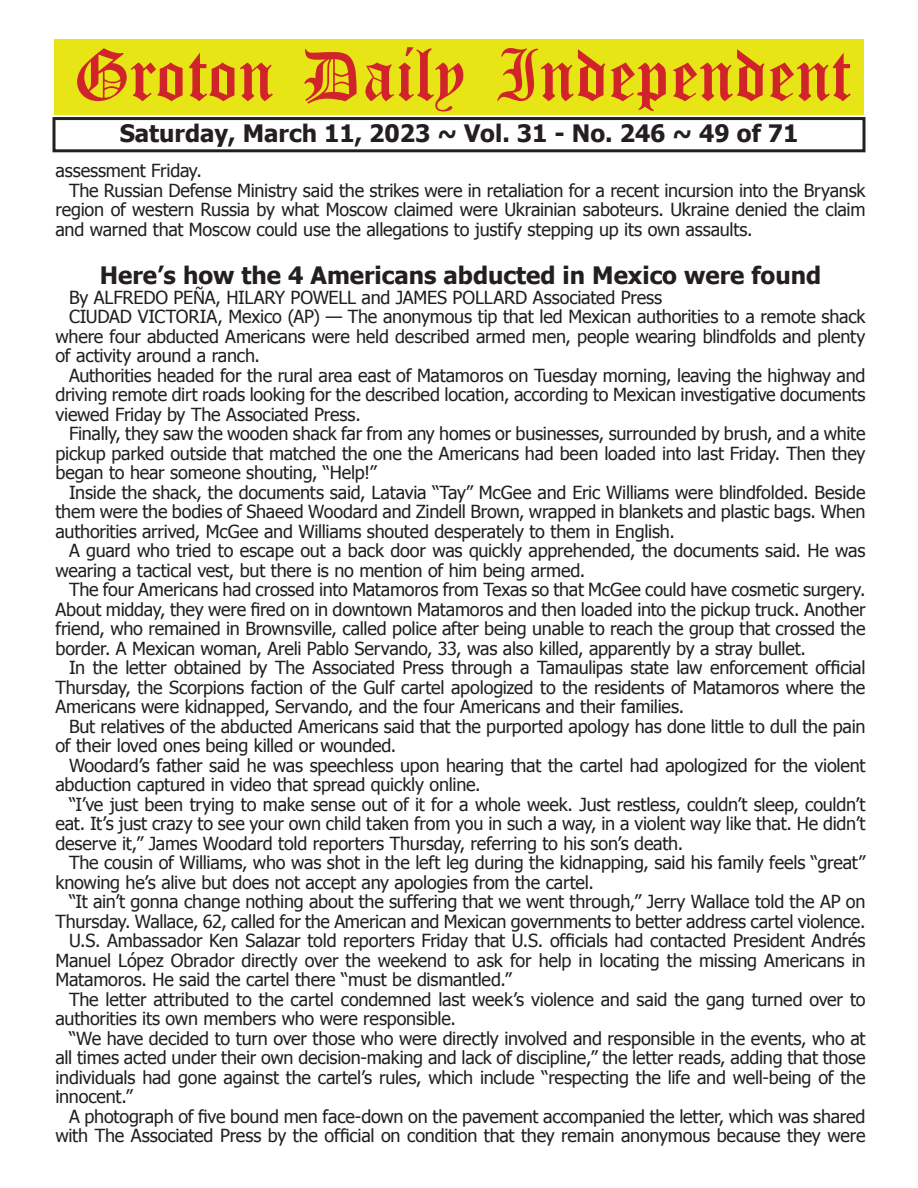
<style>
.page{position:relative;width:918px;height:1188px;background:#fff}
.page>*{position:absolute;margin:0;border:0;box-sizing:border-box;transform-origin:0 0}
.t1{font:54px "Old English Five";color:#d1232a}
.t2{font:700 24px "Tahoma";color:#231f20}
.t3{font:18px "Tahoma";letter-spacing:-.01em;color:#231f20}
</style>
<div class="page">
<div style="left:52px;top:117px;width:814px;height:35px;border:3px solid #231f20"></div>
<div style="left:54px;top:40px;width:810px;height:75px;background:#e7e515"></div>
<h1 class="t1" style="left:73px;top:50px;width:779px">Groton Daily Independent</h1>
<h2 class="t2" style="left:120px;top:116px;width:680px">Saturday, March 11, 2023 ~ Vol. 31 - No. 246 ~ 49 of 71</h2>
<p class="t3" style="left:56px;top:159px;width:148px">assessment Friday.</p>
<p class="t3" style="left:69px;top:178px;width:798px">The Russian Defense Ministry said the strikes were in retaliation for a recent incursion into the Bryansk</p>
<p class="t3" style="left:56px;top:198px;width:812px">region of western Russia by what Moscow claimed were Ukrainian saboteurs. Ukraine denied the claim</p>
<p class="t3" style="left:56px;top:217px;width:699px">and warned that Moscow could use the allegations to justify stepping up its own assaults.</p>
<h2 class="t2" style="left:100px;top:259px;width:723px">Here’s how the 4 Americans abducted in Mexico were found</h2>
<p class="t3" style="left:69px;top:285px;width:595px">By ALFREDO PEÑA, HILARY POWELL and JAMES POLLARD Associated Press</p>
<p class="t3" style="left:69px;top:305px;width:798px">CIUDAD VICTORIA, Mexico (AP) — The anonymous tip that led Mexican authorities to a remote shack</p>
<p class="t3" style="left:56px;top:324px;width:811px">where four abducted Americans were held described armed men, people wearing blindfolds and plenty</p>
<p class="t3" style="left:56px;top:344px;width:206px">of activity around a ranch.</p>
<p class="t3" style="left:69px;top:363px;width:798px">Authorities headed for the rural area east of Matamoros on Tuesday morning, leaving the highway and</p>
<p class="t3" style="left:56px;top:383px;width:811px">driving remote dirt roads looking for the described location, according to Mexican investigative documents</p>
<p class="t3" style="left:56px;top:402px;width:307px">viewed Friday by The Associated Press.</p>
<p class="t3" style="left:69px;top:422px;width:798px">Finally, they saw the wooden shack far from any homes or businesses, surrounded by brush, and a white</p>
<p class="t3" style="left:56px;top:441px;width:812px">pickup parked outside that matched the one the Americans had been loaded into last Friday. Then they</p>
<p class="t3" style="left:56px;top:461px;width:323px">began to hear someone shouting, “Help!”</p>
<p class="t3" style="left:69px;top:480px;width:798px">Inside the shack, the documents said, Latavia “Tay” McGee and Eric Williams were blindfolded. Beside</p>
<p class="t3" style="left:56px;top:500px;width:812px">them were the bodies of Shaeed Woodard and Zindell Brown, wrapped in blankets and plastic bags. When</p>
<p class="t3" style="left:56px;top:519px;width:621px">authorities arrived, McGee and Williams shouted desperately to them in English.</p>
<p class="t3" style="left:69px;top:539px;width:798px">A guard who tried to escape out a back door was quickly apprehended, the documents said. He was</p>
<p class="t3" style="left:56px;top:558px;width:531px">wearing a tactical vest, but there is no mention of him being armed.</p>
<p class="t3" style="left:69px;top:578px;width:798px">The four Americans had crossed into Matamoros from Texas so that McGee could have cosmetic surgery.</p>
<p class="t3" style="left:56px;top:597px;width:812px">About midday, they were fired on in downtown Matamoros and then loaded into the pickup truck. Another</p>
<p class="t3" style="left:56px;top:617px;width:812px">friend, who remained in Brownsville, called police after being unable to reach the group that crossed the</p>
<p class="t3" style="left:56px;top:636px;width:752px">border. A Mexican woman, Areli Pablo Servando, 33, was also killed, apparently by a stray bullet.</p>
<p class="t3" style="left:69px;top:656px;width:798px">In the letter obtained by The Associated Press through a Tamaulipas state law enforcement official</p>
<p class="t3" style="left:56px;top:675px;width:811px">Thursday, the Scorpions faction of the Gulf cartel apologized to the residents of Matamoros where the</p>
<p class="t3" style="left:56px;top:695px;width:630px">Americans were kidnapped, Servando, and the four Americans and their families.</p>
<p class="t3" style="left:69px;top:714px;width:798px">But relatives of the abducted Americans said that the purported apology has done little to dull the pain</p>
<p class="t3" style="left:56px;top:734px;width:342px">of their loved ones being killed or wounded.</p>
<p class="t3" style="left:69px;top:753px;width:798px">Woodard’s father said he was speechless upon hearing that the cartel had apologized for the violent</p>
<p class="t3" style="left:56px;top:773px;width:427px">abduction captured in video that spread quickly online.</p>
<p class="t3" style="left:69px;top:792px;width:798px">“I’ve just been trying to make sense out of it for a whole week. Just restless, couldn’t sleep, couldn’t</p>
<p class="t3" style="left:56px;top:812px;width:812px">eat. It’s just crazy to see your own child taken from you in such a way, in a violent way like that. He didn’t</p>
<p class="t3" style="left:56px;top:831px;width:629px">deserve it,” James Woodard told reporters Thursday, referring to his son’s death.</p>
<p class="t3" style="left:69px;top:850px;width:798px">The cousin of Williams, who was shot in the left leg during the kidnapping, said his family feels “great”</p>
<p class="t3" style="left:56px;top:870px;width:540px">knowing he’s alive but does not accept any apologies from the cartel.</p>
<p class="t3" style="left:69px;top:889px;width:798px">“It ain’t gonna change nothing about the suffering that we went through,” Jerry Wallace told the AP on</p>
<p class="t3" style="left:56px;top:909px;width:812px">Thursday. Wallace, 62, called for the American and Mexican governments to better address cartel violence.</p>
<p class="t3" style="left:69px;top:928px;width:798px">U.S. Ambassador Ken Salazar told reporters Friday that U.S. officials had contacted President Andrés</p>
<p class="t3" style="left:56px;top:948px;width:811px">Manuel López Obrador directly over the weekend to ask for help in locating the missing Americans in</p>
<p class="t3" style="left:56px;top:967px;width:458px">Matamoros. He said the cartel there “must be dismantled.”</p>
<p class="t3" style="left:69px;top:987px;width:798px">The letter attributed to the cartel condemned last week’s violence and said the gang turned over to</p>
<p class="t3" style="left:56px;top:1006px;width:402px">authorities its own members who were responsible.</p>
<p class="t3" style="left:69px;top:1026px;width:798px">“We have decided to turn over those who were directly involved and responsible in the events, who at</p>
<p class="t3" style="left:56px;top:1045px;width:811px">all times acted under their own decision-making and lack of discipline,” the letter reads, adding that those</p>
<p class="t3" style="left:56px;top:1065px;width:812px">individuals had gone against the cartel’s rules, which include “respecting the life and well-being of the</p>
<p class="t3" style="left:56px;top:1084px;width:79px">innocent.”</p>
<p class="t3" style="left:69px;top:1104px;width:798px">A photograph of five bound men face-down on the pavement accompanied the letter, which was shared</p>
<p class="t3" style="left:56px;top:1123px;width:811px">with The Associated Press by the official on condition that they remain anonymous because they were</p>
</div>
